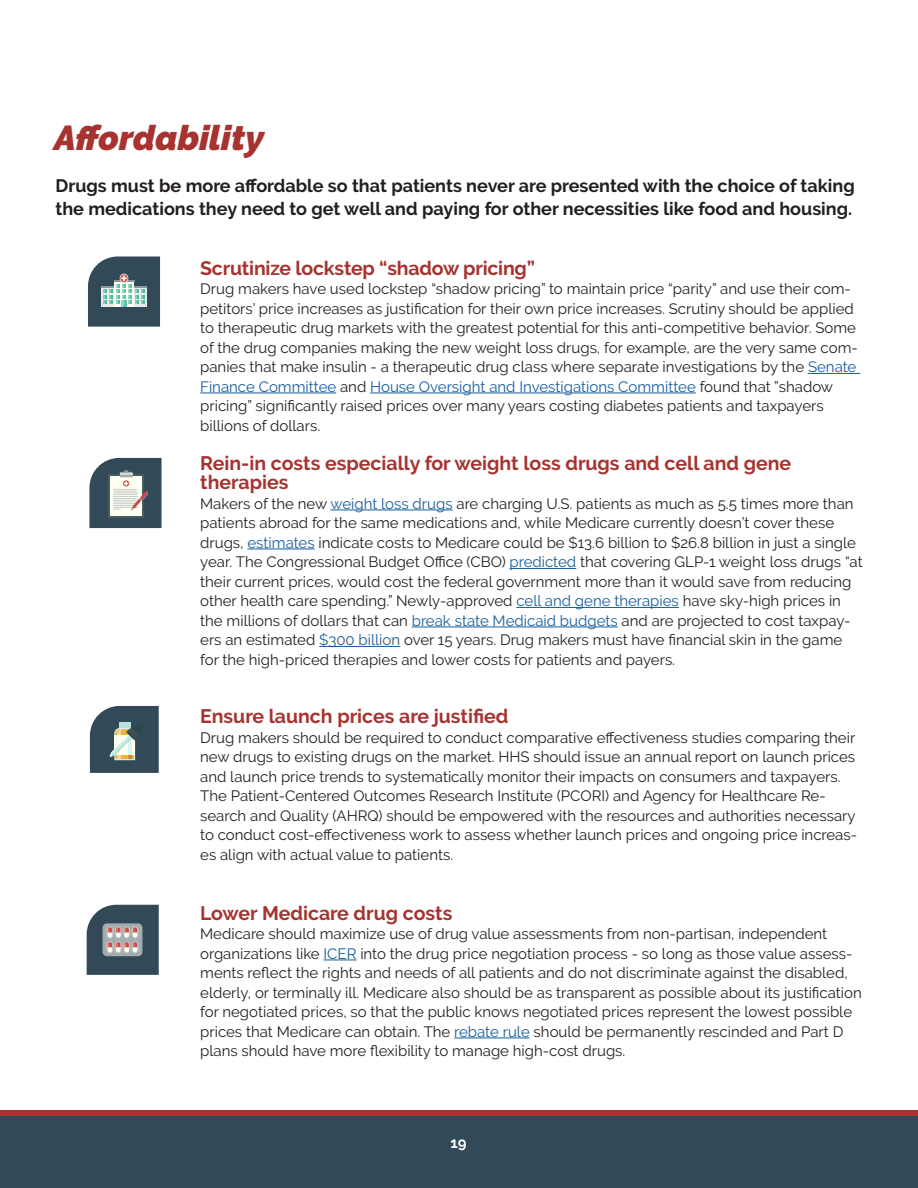
<style>
.page{position:relative;width:918px;height:1188px;background:#fff}
.page>*{position:absolute;margin:0;border:0;box-sizing:border-box;transform-origin:0 0}
.Section{font:italic 900 34.5px "Raleway";color:#a6332f}
.Bodytext_normal{font:700 19.5px/19.5px "Raleway";color:#a6332f}
.Bodytext_normal-2{font:700 18px/22.5px "Raleway";color:#231f20}
.Bodytext_normal-3{font:15px/19.5px "Raleway";color:#231f20}
.Quotes{font:700 15px "Raleway";color:#fff}
.s1{color:#175d9e}
</style>
<div class="page">
<svg style="left:89px;top:458px;width:73px;height:70px"></svg>
<svg style="left:87px;top:905px;width:72px;height:70px;background:#5d6a75"></svg>
<hr style="left:808px;top:373px;width:52px;height:1px;background:#175d9e">
<hr style="left:200px;top:393px;width:136px;height:1px;background:#175d9e">
<hr style="left:370px;top:393px;width:326px;height:1px;background:#175d9e">
<hr style="left:330px;top:510px;width:123px;height:1px;background:#175d9e">
<hr style="left:247px;top:549px;width:68px;height:1px;background:#175d9e">
<hr style="left:510px;top:568px;width:66px;height:1px;background:#175d9e">
<hr style="left:516px;top:607px;width:163px;height:1px;background:#175d9e">
<hr style="left:412px;top:627px;width:206px;height:1px;background:#175d9e">
<hr style="left:319px;top:646px;width:81px;height:1px;background:#175d9e">
<hr style="left:324px;top:960px;width:33px;height:1px;background:#175d9e">
<hr style="left:454px;top:1038px;width:76px;height:1px;background:#175d9e">
<svg style="left:90px;top:706px;width:69px;height:67px;background:#556970"></svg>
<svg style="left:88px;top:256px;width:72px;height:71px;background:#5a727a"></svg>
<div style="left:0;top:1111px;width:918px;height:77px;background:#a6332f"></div>
<div style="left:0;top:1116px;width:917px;height:72px;background:#324958"></div>
<p class="Section" style="left:54px;top:118px;width:212px">Affordability</p>
<p class="Bodytext_normal-2" style="left:56px;top:175px;width:801px">Drugs must be more affordable so that patients never are presented with the choice of taking the medications they need to get well and paying for other necessities like food and housing.</p>
<p class="Bodytext_normal" style="left:200px;top:258px;width:336px">Scrutinize lockstep “shadow pricing”</p>
<p class="Bodytext_normal-3" style="left:200px;top:279px;width:659px">Drug makers have used lockstep “shadow pricing” to maintain price “parity” and use their com&shy;petitors’ price increases as justification for their own price increases. Scrutiny should be applied to therapeutic drug markets with the greatest potential for this anti-competitive behavior. Some of the drug companies making the new weight loss drugs, for example, are the very same com&shy;panies that make insulin - a therapeutic drug class where separate investigations by the <span class="s1">Senate Finance Committee</span> and <span class="s1">House Oversight and Investigations Committee</span> found that ”shadow pricing” significantly raised prices over many years costing diabetes patients and taxpayers billions of dollars.</p>
<p class="Bodytext_normal" style="left:200px;top:453px;width:593px">Rein-in costs especially for weight loss drugs and cell and gene therapies</p>
<p class="Bodytext_normal-3" style="left:200px;top:494px;width:664px">Makers of the new <span class="s1">weight loss drugs</span> are charging U.S. patients as much as 5.5 times more than patients abroad for the same medications and, while Medicare currently doesn’t cover these drugs, <span class="s1">estimates</span> indicate costs to Medicare could be $13.6 billion to $26.8 billion in just a single year. The Congressional Budget Office (CBO) <span class="s1">predicted</span> that covering GLP-1 weight loss drugs “at their current prices, would cost the federal government more than it would save from reducing other health care spending.” Newly-approved <span class="s1">cell and gene therapies</span> have sky-high prices in the millions of dollars that can <span class="s1">break state Medicaid budgets</span> and are projected to cost taxpay&shy;ers an estimated <span class="s1">$300 billion</span> over 15 years. Drug makers must have financial skin in the game for the high-priced therapies and lower costs for patients and payers.</p>
<p class="Bodytext_normal" style="left:200px;top:707px;width:310px">Ensure launch prices are justified</p>
<p class="Bodytext_normal-3" style="left:200px;top:728px;width:658px">Drug makers should be required to conduct comparative effectiveness studies comparing their new drugs to existing drugs on the market. HHS should issue an annual report on launch prices and launch price trends to systematically monitor their impacts on consumers and taxpayers.<br>The Patient-Centered Outcomes Research Institute (PCORI) and Agency for Healthcare Re&shy;search and Quality (AHRQ) should be empowered with the resources and authorities necessary to conduct cost-effectiveness work to assess whether launch prices and ongoing price increas&shy;es align with actual value to patients.</p>
<p class="Bodytext_normal" style="left:200px;top:903px;width:254px">Lower Medicare drug costs</p>
<p class="Bodytext_normal-3" style="left:200px;top:924px;width:663px">Medicare should maximize use of drug value assessments from non-partisan, independent organizations like <span class="s1">ICER</span> into the drug price negotiation process - so long as those value assess&shy;ments reflect the rights and needs of all patients and do not discriminate against the disabled, elderly, or terminally ill. Medicare also should be as transparent as possible about its justification for negotiated prices, so that the public knows negotiated prices represent the lowest possible prices that Medicare can obtain. The <span class="s1">rebate rule</span> should be permanently rescinded and Part D plans should have more flexibility to manage high-cost drugs.</p>
<p class="Quotes" style="left:450px;top:1134px;width:18px">19</p>
</div>
